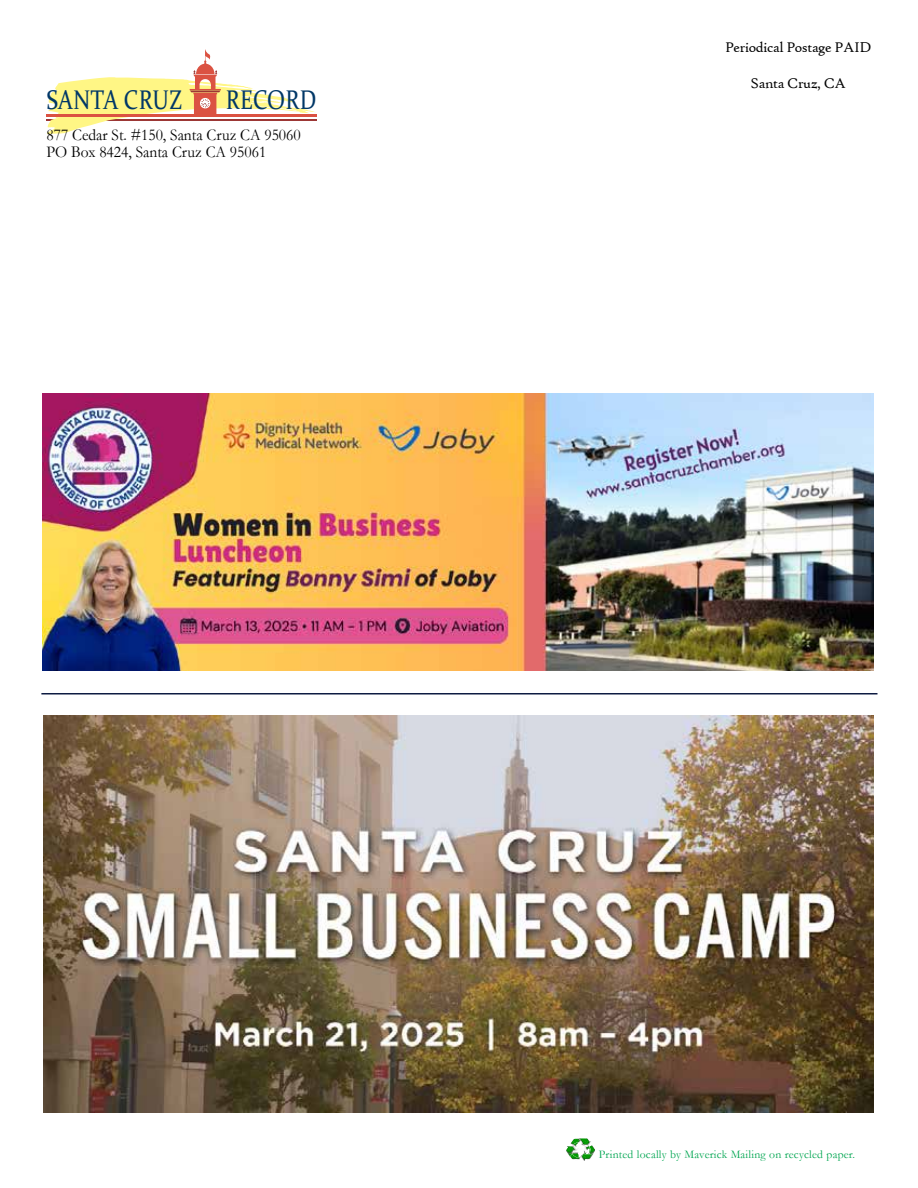
<style>
.page{position:relative;width:918px;height:1188px;background:#fff}
.page>*{position:absolute;margin:0;border:0;box-sizing:border-box;transform-origin:0 0}
.t1{font:27px "Constantia";letter-spacing:.02em;color:#003767;scale:.82 1}
.t2{font:16.5px/16.5px "Garamond";color:#000;scale:.94 1}
.t3{font:15px "High Tower Text";letter-spacing:-.03em;color:#000}
.t4{font:11.7px "Garamond";letter-spacing:.02em;color:#00a651}
</style>
<div class="page">
<img style="left:571px;top:1138px;width:20px;height:20px">
<hr style="left:47px;top:119px;width:270px;height:2px;background:#9c3735">
<svg style="left:47px;top:50px;width:269px;height:84px"></svg>
<hr style="left:46px;top:114px;width:271px;height:3px;background:#db5242">
<img style="left:42px;top:393px;width:832px;height:277px">
<img style="left:43px;top:716px;width:831px;height:396px">
<hr style="left:41px;top:693px;width:837px;height:2px;background:#0c1a41">
<h1 class="t1" style="left:46px;top:82px;width:167px">SANTA CRUZ</h1>
<h1 class="t1" style="left:226px;top:82px;width:112px">RECORD</h1>
<p class="t2" style="left:46px;top:126px;width:272px">877 Cedar St. #150, Santa Cruz CA 95060<br>PO Box 8424, Santa Cruz CA 95061</p>
<p class="t3" style="left:725px;top:38px;width:148px">Periodical Postage PAID</p>
<p class="t3" style="left:751px;top:74px;width:97px">Santa Cruz, CA</p>
<p class="t4" style="left:599px;top:1146px;width:258px">Printed locally by Maverick Mailing on recycled paper.</p>
</div>
